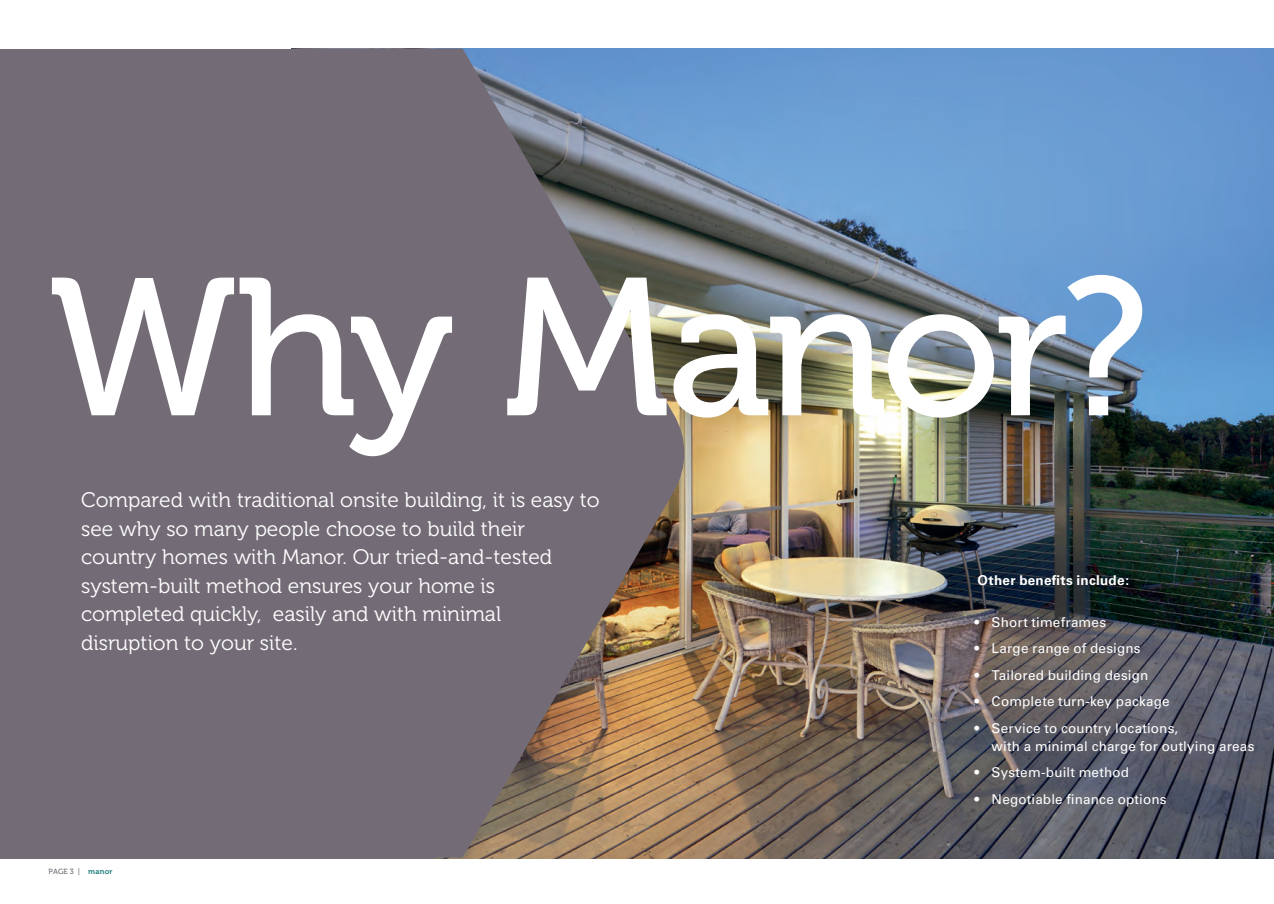
<style>
.page{position:relative;width:1274px;height:904px;background:#fff}
.page>*{position:absolute;margin:0;border:0;box-sizing:border-box;transform-origin:0 0}
.t1{font:195px "Museo 500";letter-spacing:-.035em;color:#fff}
.t2{font:21px/28.5px "Museo 300";color:#fff}
.t3{font:13.5px/18px "Univers";letter-spacing:.015em;color:#fff}
.t4{font:700 13.5px "Univers";letter-spacing:.02em;color:#fff}
.t5{font:7.5px "Museo 500";color:#736c76}
.s1{font-family:"Museo 700";color:#217d7e}
</style>
<div class="page">
<img style="left:291px;top:48px;width:983px;height:810px">
<img style="left:299px;top:48px;width:389px;height:810px">
<div style="left:0;top:49px;width:434px;height:810px;background:#736c76"></div>
<h1 class="t1" style="left:49px;top:241px;width:1101px">Why Manor?</h1>
<p class="t2" style="left:81px;top:486px;width:520px">Compared with traditional onsite building, it is easy to see why so many people choose to build their country homes with Manor. Our tried-and-tested system-built method ensures your home is completed quickly, easily and with minimal disruption to your site.</p>
<p class="t5" style="left:49px;top:867px;width:65px">PAGE 3 | <span class="s1">manor</span></p>
<p class="t4" style="left:978px;top:573px;width:153px">Other benefits include:</p>
<p class="t3" style="left:975px;top:613px;width:133px">• Short timeframes</p>
<p class="t3" style="left:975px;top:640px;width:167px">• Large range of designs</p>
<p class="t3" style="left:975px;top:666px;width:175px">• Tailored building design</p>
<p class="t3" style="left:975px;top:693px;width:197px">• Complete turn-key package</p>
<p class="t3" style="left:992px;top:719px;width:264px;text-indent:-17px">• Service to country locations,<br>with a minimal charge for outlying areas</p>
<p class="t3" style="left:975px;top:764px;width:156px">• System-built method</p>
<p class="t3" style="left:975px;top:790px;width:193px">• Negotiable finance options</p>
</div>
